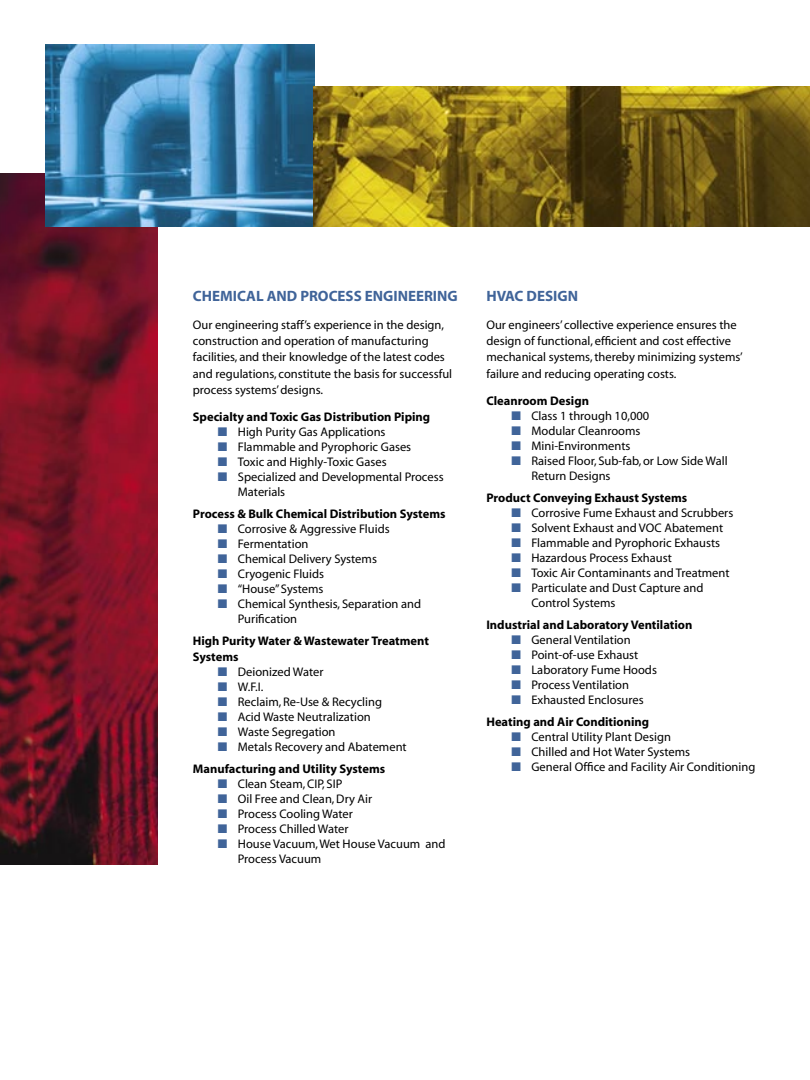
<style>
.page{position:relative;width:810px;height:1080px;background:#fff}
.page>*{position:absolute;margin:0;border:0;box-sizing:border-box;transform-origin:0 0}
.t1{font:700 15px "Myriad";color:#406499}
.t2{font:12.5px/16.2px "Myriad";color:#000}
.t3{font:700 12.5px/16.2px "Myriad";color:#000}
.s1{color:#406499}
</style>
<div class="page">
<img style="left:0;top:174px;width:157px;height:690px">
<img style="left:45px;top:45px;width:270px;height:182px">
<img style="left:314px;top:86px;width:496px;height:140px">
<p class="t1" style="left:193px;top:288px;width:266px">CHEMICAL AND PROCESS ENGINEERING</p>
<p class="t2" style="left:193px;top:317px;width:261px">Our engineering staff’s experience in the design, construction and operation of manufacturing facilities, and their knowledge of the latest codes and regulations, constitute the basis for successful process systems’ designs.</p>
<p class="t3" style="left:193px;top:409px;width:239px">Specialty and Toxic Gas Distribution Piping</p>
<p class="t2" style="left:218px;top:424px;width:169px"><span class="s1">■</span> High Purity Gas Applications</p>
<p class="t2" style="left:218px;top:439px;width:195px"><span class="s1">■</span> Flammable and Pyrophoric Gases</p>
<p class="t2" style="left:218px;top:454px;width:170px"><span class="s1">■</span> Toxic and Highly-Toxic Gases</p>
<p class="t2" style="left:238px;top:470px;width:207px;line-height:15px;text-indent:-20px"><span class="s1">■</span> Specialized and Developmental Process<br>Materials</p>
<p class="t3" style="left:193px;top:506px;width:254px">Process &amp; Bulk Chemical Distribution Systems</p>
<p class="t2" style="left:218px;top:521px;width:173px"><span class="s1">■</span> Corrosive &amp; Aggressive Fluids</p>
<p class="t2" style="left:218px;top:536px;width:92px"><span class="s1">■</span> Fermentation</p>
<p class="t2" style="left:218px;top:551px;width:161px"><span class="s1">■</span> Chemical Delivery Systems</p>
<p class="t2" style="left:218px;top:566px;width:108px"><span class="s1">■</span> Cryogenic Fluids</p>
<p class="t2" style="left:218px;top:581px;width:107px"><span class="s1">■</span> “House” Systems</p>
<p class="t2" style="left:238px;top:597px;width:185px;line-height:15px;text-indent:-20px"><span class="s1">■</span> Chemical Synthesis, Separation and<br>Purification</p>
<p class="t3" style="left:193px;top:633px;width:238px">High Purity Water &amp; Wastewater Treatment<br>Systems</p>
<p class="t2" style="left:218px;top:664px;width:107px"><span class="s1">■</span> Deionized Water</p>
<p class="t2" style="left:218px;top:679px;width:47px"><span class="s1">■</span> W.F.I.</p>
<p class="t2" style="left:218px;top:694px;width:166px"><span class="s1">■</span> Reclaim, Re-Use &amp; Recycling</p>
<p class="t2" style="left:218px;top:709px;width:154px"><span class="s1">■</span> Acid Waste Neutralization</p>
<p class="t2" style="left:218px;top:724px;width:119px"><span class="s1">■</span> Waste Segregation</p>
<p class="t2" style="left:218px;top:739px;width:190px"><span class="s1">■</span> Metals Recovery and Abatement</p>
<p class="t3" style="left:193px;top:761px;width:194px">Manufacturing and Utility Systems</p>
<p class="t2" style="left:218px;top:776px;width:126px"><span class="s1">■</span> Clean Steam, CIP, SIP</p>
<p class="t2" style="left:218px;top:791px;width:156px"><span class="s1">■</span> Oil Free and Clean, Dry Air</p>
<p class="t2" style="left:218px;top:806px;width:137px"><span class="s1">■</span> Process Cooling Water</p>
<p class="t2" style="left:218px;top:821px;width:132px"><span class="s1">■</span> Process Chilled Water</p>
<p class="t2" style="left:218px;top:836px;width:229px"><span class="s1">■</span> House Vacuum, Wet House Vacuum and</p>
<p class="t2" style="left:238px;top:851px;width:85px">Process Vacuum</p>
<p class="t1" style="left:486px;top:288px;width:93px">HVAC DESIGN</p>
<p class="t2" style="left:486px;top:317px;width:258px">Our engineers’ collective experience ensures the design of functional, efficient and cost effective mechanical systems, thereby minimizing systems’ failure and reducing operating costs.</p>
<p class="t3" style="left:486px;top:393px;width:104px">Cleanroom Design</p>
<p class="t2" style="left:511px;top:408px;width:139px"><span class="s1">■</span> Class 1 through 10,000</p>
<p class="t2" style="left:511px;top:423px;width:131px"><span class="s1">■</span> Modular Cleanrooms</p>
<p class="t2" style="left:511px;top:438px;width:121px"><span class="s1">■</span> Mini-Environments</p>
<p class="t2" style="left:511px;top:453px;width:218px"><span class="s1">■</span> Raised Floor, Sub-fab, or Low Side Wall</p>
<p class="t2" style="left:531px;top:468px;width:81px">Return Designs</p>
<p class="t3" style="left:486px;top:490px;width:202px">Product Conveying Exhaust Systems</p>
<p class="t2" style="left:511px;top:505px;width:223px"><span class="s1">■</span> Corrosive Fume Exhaust and Scrubbers</p>
<p class="t2" style="left:511px;top:520px;width:213px"><span class="s1">■</span> Solvent Exhaust and VOC Abatement</p>
<p class="t2" style="left:511px;top:535px;width:210px"><span class="s1">■</span> Flammable and Pyrophoric Exhausts</p>
<p class="t2" style="left:511px;top:550px;width:162px"><span class="s1">■</span> Hazardous Process Exhaust</p>
<p class="t2" style="left:511px;top:565px;width:220px"><span class="s1">■</span> Toxic Air Contaminants and Treatment</p>
<p class="t2" style="left:511px;top:580px;width:194px"><span class="s1">■</span> Particulate and Dust Capture and</p>
<p class="t2" style="left:531px;top:595px;width:85px">Control Systems</p>
<p class="t3" style="left:486px;top:617px;width:208px">Industrial and Laboratory Ventilation</p>
<p class="t2" style="left:511px;top:632px;width:121px"><span class="s1">■</span> General Ventilation</p>
<p class="t2" style="left:511px;top:647px;width:128px"><span class="s1">■</span> Point-of-use Exhaust</p>
<p class="t2" style="left:511px;top:662px;width:147px"><span class="s1">■</span> Laboratory Fume Hoods</p>
<p class="t2" style="left:511px;top:677px;width:119px"><span class="s1">■</span> Process Ventilation</p>
<p class="t2" style="left:511px;top:692px;width:134px"><span class="s1">■</span> Exhausted Enclosures</p>
<p class="t3" style="left:486px;top:714px;width:164px">Heating and Air Conditioning</p>
<p class="t2" style="left:511px;top:729px;width:161px"><span class="s1">■</span> Central Utility Plant Design</p>
<p class="t2" style="left:511px;top:744px;width:180px"><span class="s1">■</span> Chilled and Hot Water Systems</p>
<p class="t2" style="left:511px;top:759px;width:245px"><span class="s1">■</span> General Office and Facility Air Conditioning</p>
</div>
